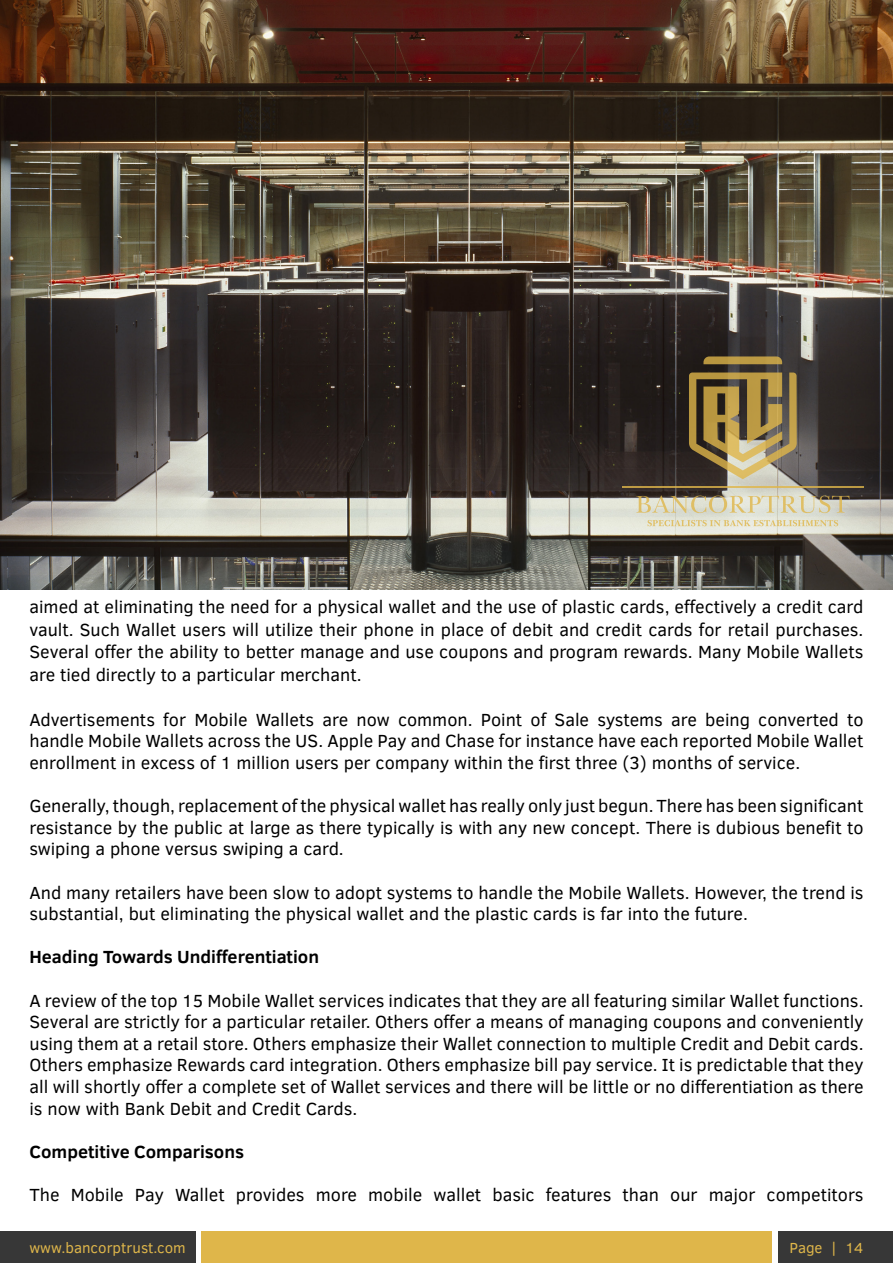
<style>
.page{position:relative;width:893px;height:1263px;background:#fff}
.page>*{position:absolute;margin:0;border:0;box-sizing:border-box;transform-origin:0 0}
.t1{font:18px/21.6px "Clear Sans";color:#000;text-align:justify}
.t2{font:700 18px "Clear Sans";color:#000}
.t3{font:15px "Clear Sans";color:#dfb64a}
</style>
<div class="page">
<div style="left:0;top:1231px;width:893px;height:32px;background:#dfb64a"></div>
<svg style="left:195px;top:1231px;width:5px;height:32px"></svg>
<div style="left:0;top:1231px;width:195px;height:32px;background:#373737"></div>
<div style="left:773px;top:1231px;width:104px;height:32px;background:#fefefe"></div>
<div style="left:778px;top:1231px;width:115px;height:32px;background:#373737"></div>
<img style="left:0;top:0;width:892px;height:590px">
<svg style="left:689px;top:372px;width:108px;height:107px;background:#927e4d"></svg>
<svg style="left:703px;top:356px;width:79px;height:8px"></svg>
<svg style="left:648px;top:520px;width:190px;height:6px"></svg>
<svg style="left:636px;top:495px;width:213px;height:18px;background:#cfc8ab"></svg>
<hr style="left:622px;top:486px;width:241px;height:2px;background:#dfb64a">
<p class="t1" style="left:29px;top:596px;width:836px;line-height:22.5px">aimed at eliminating the need for a physical wallet and the use of plastic cards, effectively a credit card vault. Such Wallet users will utilize their phone in place of debit and credit cards for retail purchases.<br>Several offer the ability to better manage and use coupons and program rewards. Many Mobile Wallets are tied directly to a particular merchant.</p>
<p class="t1" style="left:29px;top:708px;width:836px">Advertisements for Mobile Wallets are now common. Point of Sale systems are being converted to handle Mobile Wallets across the US. Apple Pay and Chase for instance have each reported Mobile Wallet enrollment in excess of 1 million users per company within the first three (3) months of service.</p>
<p class="t1" style="left:29px;top:795px;width:836px">Generally, though, replacement of the physical wallet has really only just begun. There has been significant resistance by the public at large as there typically is with any new concept. There is dubious benefit to swiping a phone versus swiping a card.</p>
<p class="t1" style="left:29px;top:881px;width:836px">And many retailers have been slow to adopt systems to handle the Mobile Wallets. However, the trend is substantial, but eliminating the physical wallet and the plastic cards is far into the future.</p>
<p class="t2" style="left:29px;top:944px;width:291px">Heading Towards Undifferentiation</p>
<p class="t1" style="left:29px;top:989px;width:836px">A review of the top 15 Mobile Wallet services indicates that they are all featuring similar Wallet functions.<br>Several are strictly for a particular retailer. Others offer a means of managing coupons and conveniently using them at a retail store. Others emphasize their Wallet connection to multiple Credit and Debit cards.<br>Others emphasize Rewards card integration. Others emphasize bill pay service. It is predictable that they all will shortly offer a complete set of Wallet services and there will be little or no differentiation as there is now with Bank Debit and Credit Cards.</p>
<p class="t2" style="left:29px;top:1138px;width:216px">Competitive Comparisons</p>
<p class="t1" style="left:29px;top:1184px;width:835px">The Mobile Pay Wallet provides more mobile wallet basic features than our major competitors</p>
<p class="t3" style="left:29px;top:1237px;width:158px">www.bancorptrust.com</p>
<p class="t3" style="left:789px;top:1237px;width:76px">Page | 14</p>
</div>
